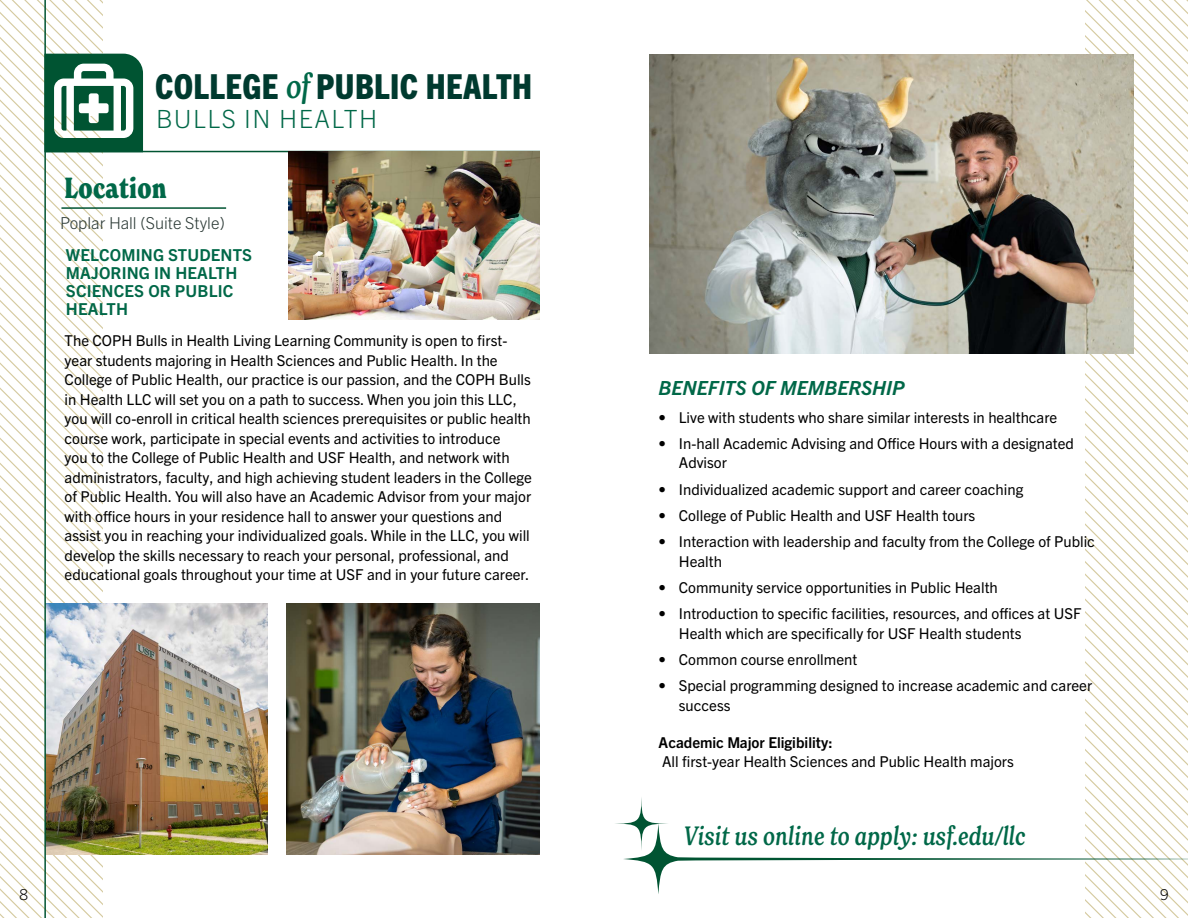
<style>
.page{position:relative;width:1188px;height:918px;background:#fff}
.page>*{position:absolute;margin:0;border:0;box-sizing:border-box;transform-origin:0 0}
.t1{font:800 condensed 34.5px "Trade Gothic Next LT Pro";letter-spacing:.01em;color:#003a2f}
.t2{font:700 condensed 28.5px "New Spirit";letter-spacing:.01em;color:#006848}
.t3{font:italic 500 condensed 26.1px "New Spirit";letter-spacing:.01em;color:#006848}
.t4{font:300 25.2px "Trade Gothic Next LT Pro";letter-spacing:.06em;color:#006848}
.t5{font:italic 700 19.5px "Trade Gothic Next LT Pro";color:#006848}
.t6{font:700 16.5px/18px "Trade Gothic Next LT Pro";letter-spacing:.01em;color:#006848}
.t7{font:300 16.5px "Trade Gothic Next LT Pro";color:#2a3834}
.t8{font:15px/19.5px "Trade Gothic Next LT Pro";color:#000}
.t9{font:700 15px "Trade Gothic Next LT Pro";color:#000}
.t10{font:300 15px "Trade Gothic Next LT Pro";color:#000}
.s1{font-family:"New Spirit";font-weight:500;font-style:italic;font-size:33.75px;color:#006848}
</style>
<div class="page">
<svg style="left:0;top:0;width:102px;height:107px"></svg>
<svg style="left:0;top:107px;width:102px;height:811px"></svg>
<svg style="left:1086px;top:0;width:102px;height:107px"></svg>
<svg style="left:1086px;top:107px;width:102px;height:811px"></svg>
<img style="left:649px;top:54px;width:485px;height:300px">
<img style="left:46px;top:604px;width:221px;height:250px">
<hr style="left:45px;top:151px;width:495px;height:1px;background:#005432">
<hr style="left:61px;top:207px;width:165px;height:2px;background:#005432">
<svg style="left:46px;top:54px;width:97px;height:97px"></svg>
<svg style="left:623px;top:824px;width:565px;height:70px"></svg>
<svg style="left:608px;top:790px;width:67px;height:67px"></svg>
<hr style="left:44px;top:0;width:2px;height:918px;background:#005432">
<img style="left:288px;top:152px;width:252px;height:168px">
<img style="left:286px;top:604px;width:253px;height:250px">
<h1 class="t1" style="left:155px;top:63px;width:379px">COLLEGE <span class="s1">of</span> PUBLIC HEALTH</h1>
<h3 class="t4" style="left:156px;top:101px;width:223px">BULLS IN HEALTH</h3>
<h2 class="t2" style="left:65px;top:171px;width:103px">Location</h2>
<p class="t7" style="left:60px;top:212px;width:166px">Poplar Hall (Suite Style)</p>
<p class="t6" style="left:66px;top:245px;width:188px">WELCOMING STUDENTS<br>MAJORING IN HEALTH<br>SCIENCES OR PUBLIC<br>HEALTH</p>
<p class="t8" style="left:65px;top:330px;width:469px">The COPH Bulls in Health Living Learning Community is open to first&shy;year students majoring in Health Sciences and Public Health. In the College of Public Health, our practice is our passion, and the COPH Bulls in Health LLC will set you on a path to success. When you join this LLC, you will co-enroll in critical health sciences prerequisites or public health course work, participate in special events and activities to introduce<br>you to the College of Public Health and USF Health, and network with administrators, faculty, and high achieving student leaders in the College of Public Health. You will also have an Academic Advisor from your major with office hours in your residence hall to answer your questions and assist you in reaching your individualized goals. While in the LLC, you will develop the skills necessary to reach your personal, professional, and educational goals throughout your time at USF and in your future career.</p>
<h3 class="t5" style="left:659px;top:375px;width:248px">BENEFITS OF MEMBERSHIP</h3>
<p class="t8" style="left:659px;top:407px;width:400px">• Live with students who share similar interests in healthcare</p>
<p class="t8" style="left:679px;top:433px;width:397px;text-indent:-20px">• In-hall Academic Advising and Office Hours with a designated<br>Advisor</p>
<p class="t8" style="left:659px;top:479px;width:366px">• Individualized academic support and career coaching</p>
<p class="t8" style="left:659px;top:505px;width:318px">• College of Public Health and USF Health tours</p>
<p class="t8" style="left:679px;top:531px;width:418px;text-indent:-20px">• Interaction with leadership and faculty from the College of Public<br>Health</p>
<p class="t8" style="left:659px;top:577px;width:341px">• Community service opportunities in Public Health</p>
<p class="t8" style="left:679px;top:603px;width:404px;text-indent:-20px">• Introduction to specific facilities, resources, and offices at USF<br>Health which are specifically for USF Health students</p>
<p class="t8" style="left:659px;top:649px;width:200px">• Common course enrollment</p>
<p class="t8" style="left:679px;top:675px;width:415px;text-indent:-20px">• Special programming designed to increase academic and career success</p>
<p class="t9" style="left:659px;top:732px;width:175px">Academic Major Eligibility:</p>
<p class="t8" style="left:662px;top:751px;width:353px">All first-year Health Sciences and Public Health majors</p>
<h3 class="t3" style="left:683px;top:819px;width:343px">Visit us online to apply: usf.edu/llc</h3>
<p class="t10" style="left:19px;top:884px;width:10px">8</p>
<p class="t10" style="left:1160px;top:884px;width:10px">9</p>
</div>
